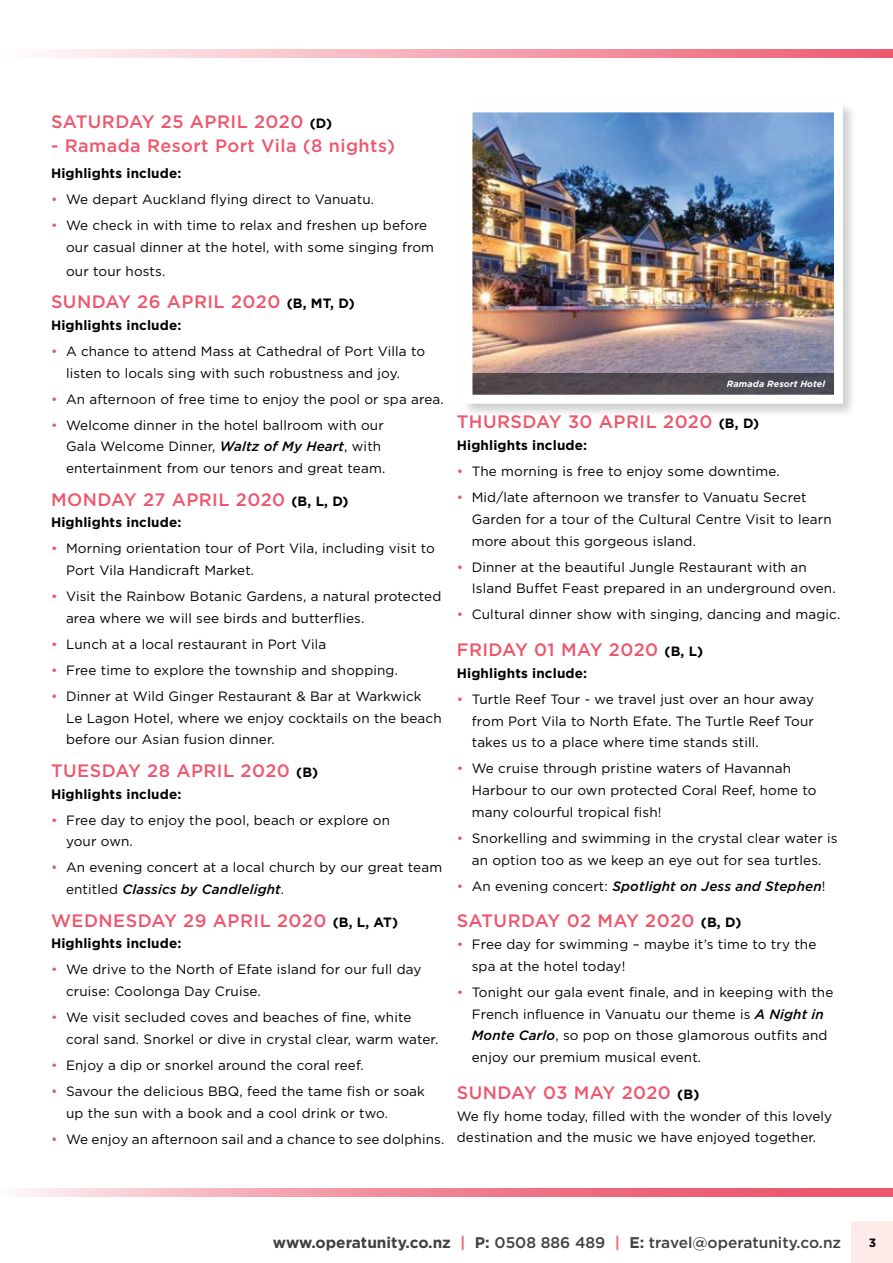
<style>
.page{position:relative;width:893px;height:1263px;background:#fff}
.page>*{position:absolute;margin:0;border:0;box-sizing:border-box;transform-origin:0 0}
.t1{font:500 18px "Gotham";letter-spacing:.025em;color:#ed576e}
.t2{font:500 15.45px "Gotham";color:#414042}
.t3{font:13.5px/21.8px "Gotham";letter-spacing:.01em;color:#000}
.t4{font:700 13.5px "Gotham";letter-spacing:.01em;color:#000}
.t5{font:italic 500 13.5px "Gotham";letter-spacing:.01em;color:#000}
.t6{font:700 12px "Gotham";color:#000}
.t7{font:italic 700 9px "Gotham";letter-spacing:.01em;color:#fff}
.s1{font-weight:700;font-size:13.5px;color:#000}
.s2{color:#ed576e}
.s3{font-weight:500;font-style:italic}
.s4{font-weight:400;font-style:normal;color:#ed576e}
.s5{font-weight:400;font-style:normal}
.s6{font-weight:700}
.s7{font-weight:700;color:#ee6a79}
</style>
<div class="page">
<div style="left:851px;top:1221px;width:42px;height:42px;background:#fdebe9"></div>
<svg style="left:50px;top:49px;width:843px;height:8px;background:#f5a6b2"></svg>
<svg style="left:21px;top:1188px;width:872px;height:8px;background:#f28b9b"></svg>
<div style="left:461px;top:101px;width:396px;height:317px;background:#000;opacity:.2"></div>
<img style="left:461px;top:101px;width:386px;height:307px">
<h1 class="t1" style="left:51px;top:110px;width:283px">SATURDAY 25 APRIL 2020 <span class="s1">(D)</span></h1>
<h1 class="t1" style="left:51px;top:134px;width:346px">- Ramada Resort Port Vila (8 nights)</h1>
<p class="t4" style="left:51px;top:164px;width:132px">Highlights include:</p>
<p class="t3" style="left:51px;top:188px;width:325px"><span class="s2">•</span> We depart Auckland flying direct to Vanuatu.</p>
<p class="t3" style="left:66px;top:214px;width:370px;text-indent:-15px"><span class="s2">•</span> We check in with time to relax and freshen up before our casual dinner at the hotel, with some singing from</p>
<p class="t3" style="left:66px;top:260px;width:101px">our tour hosts.</p>
<h1 class="t1" style="left:51px;top:290px;width:305px">SUNDAY 26 APRIL 2020 <span class="s1">(B, MT, D)</span></h1>
<p class="t4" style="left:51px;top:316px;width:132px">Highlights include:</p>
<p class="t3" style="left:66px;top:340px;width:361px;text-indent:-15px"><span class="s2">•</span> A chance to attend Mass at Cathedral of Port Villa to listen to locals sing with such robustness and joy.</p>
<p class="t3" style="left:51px;top:388px;width:394px"><span class="s2">•</span> An afternoon of free time to enjoy the pool or spa area.</p>
<p class="t3" style="left:66px;top:414px;width:321px;text-indent:-15px"><span class="s2">•</span> Welcome dinner in the hotel ballroom with our<br>Gala Welcome Dinner, <span class="s3">Waltz of My Heart</span>, with entertainment from our tenors and great team.</p>
<h1 class="t1" style="left:51px;top:487px;width:299px">MONDAY 27 APRIL 2020 <span class="s1">(B, L, D)</span></h1>
<p class="t4" style="left:51px;top:514px;width:132px">Highlights include:</p>
<p class="t3" style="left:66px;top:537px;width:370px;text-indent:-15px"><span class="s2">•</span> Morning orientation tour of Port Vila, including visit to<br>Port Vila Handicraft Market.</p>
<p class="t3" style="left:66px;top:585px;width:377px;text-indent:-15px"><span class="s2">•</span> Visit the Rainbow Botanic Gardens, a natural protected area where we will see birds and butterflies.</p>
<p class="t3" style="left:51px;top:633px;width:277px"><span class="s2">•</span> Lunch at a local restaurant in Port Vila</p>
<p class="t3" style="left:51px;top:659px;width:348px"><span class="s2">•</span> Free time to explore the township and shopping.</p>
<p class="t3" style="left:66px;top:685px;width:377px;text-indent:-15px"><span class="s2">•</span> Dinner at Wild Ginger Restaurant &amp; Bar at Warkwick<br>Le Lagon Hotel, where we enjoy cocktails on the beach before our Asian fusion dinner.</p>
<h1 class="t1" style="left:51px;top:759px;width:269px">TUESDAY 28 APRIL 2020 <span class="s1">(B)</span></h1>
<p class="t4" style="left:51px;top:785px;width:132px">Highlights include:</p>
<p class="t3" style="left:66px;top:809px;width:326px;text-indent:-15px"><span class="s2">•</span> Free day to enjoy the pool, beach or explore on your own.</p>
<p class="t3" style="left:66px;top:856px;width:378px;text-indent:-15px"><span class="s2">•</span> An evening concert at a local church by our great team entitled <span class="s3">Classics by Candlelight</span>.</p>
<h1 class="t1" style="left:51px;top:908px;width:349px">WEDNESDAY 29 APRIL 2020 <span class="s1">(B, L, AT)</span></h1>
<p class="t4" style="left:51px;top:935px;width:132px">Highlights include:</p>
<p class="t3" style="left:66px;top:958px;width:357px;text-indent:-15px"><span class="s2">•</span> We drive to the North of Efate island for our full day cruise: Coolonga Day Cruise.</p>
<p class="t3" style="left:66px;top:1006px;width:374px;text-indent:-15px"><span class="s2">•</span> We visit secluded coves and beaches of fine, white coral sand. Snorkel or dive in crystal clear, warm water.</p>
<p class="t3" style="left:51px;top:1054px;width:314px"><span class="s2">•</span> Enjoy a dip or snorkel around the coral reef.</p>
<p class="t3" style="left:66px;top:1080px;width:360px;text-indent:-15px"><span class="s2">•</span> Savour the delicious BBQ, feed the tame fish or soak up the sun with a book and a cool drink or two.</p>
<p class="t3" style="left:51px;top:1128px;width:395px"><span class="s2">•</span> We enjoy an afternoon sail and a chance to see dolphins.</p>
<p class="t7" style="left:727px;top:378px;width:100px">Ramada Resort Hotel</p>
<h1 class="t1" style="left:457px;top:410px;width:304px">THURSDAY 30 APRIL 2020 <span class="s1">(B, D)</span></h1>
<p class="t4" style="left:457px;top:436px;width:132px">Highlights include:</p>
<p class="t3" style="left:457px;top:460px;width:325px"><span class="s2">•</span> The morning is free to enjoy some downtime.</p>
<p class="t3" style="left:472px;top:486px;width:361px;text-indent:-15px"><span class="s2">•</span> Mid/late afternoon we transfer to Vanuatu Secret<br>Garden for a tour of the Cultural Centre Visit to learn more about this gorgeous island.</p>
<p class="t3" style="left:472px;top:556px;width:365px;text-indent:-15px"><span class="s2">•</span> Dinner at the beautiful Jungle Restaurant with an<br>Island Buffet Feast prepared in an underground oven.</p>
<p class="t3" style="left:457px;top:603px;width:385px"><span class="s2">•</span> Cultural dinner show with singing, dancing and magic.</p>
<h1 class="t1" style="left:457px;top:638px;width:248px">FRIDAY 01 MAY 2020 <span class="s1">(B, L)</span></h1>
<p class="t4" style="left:457px;top:664px;width:132px">Highlights include:</p>
<p class="t3" style="left:472px;top:688px;width:344px;text-align:justify;text-indent:-15px"><span class="s2">•</span> Turtle Reef Tour - we travel just over an hour away from Port Vila to North Efate. The Turtle Reef Tour takes us to a place where time stands still.</p>
<p class="t3" style="left:472px;top:757px;width:346px;text-indent:-15px"><span class="s2">•</span> We cruise through pristine waters of Havannah<br>Harbour to our own protected Coral Reef, home to many colourful tropical fish!</p>
<p class="t3" style="left:457px;top:827px;width:382px;text-align:center"><span class="s2">•</span> Snorkelling and swimming in the crystal clear water is an option too as we keep an eye out for sea turtles.</p>
<p class="t5" style="left:457px;top:877px;width:370px"><span class="s4">•</span> <span class="s5">An evening concert:</span> Spotlight on Jess and Stephen<span class="s5">!</span></p>
<h1 class="t1" style="left:457px;top:909px;width:286px">SATURDAY 02 MAY 2020 <span class="s1">(B, D)</span></h1>
<p class="t3" style="left:472px;top:933px;width:346px;text-indent:-15px"><span class="s2">•</span> Free day for swimming – maybe it’s time to try the spa at the hotel today!</p>
<p class="t3" style="left:472px;top:981px;width:363px;text-indent:-15px"><span class="s2">•</span> Tonight our gala event finale, and in keeping with the French influence in Vanuatu our theme is <span class="s3">A Night in Monte Carlo</span>, so pop on those glamorous outfits and enjoy our premium musical event.</p>
<h1 class="t1" style="left:457px;top:1081px;width:244px">SUNDAY 03 MAY 2020 <span class="s1">(B)</span></h1>
<p class="t3" style="left:457px;top:1105px;width:377px">We fly home today, filled with the wonder of this lovely destination and the music we have enjoyed together.</p>
<p class="t2" style="left:273px;top:1233px;width:570px"><span class="s6">www.operatunity.co.nz</span> <span class="s7">|</span> <span class="s6">P:</span> 0508 886 489 <span class="s7">|</span> <span class="s6">E:</span> travel@operatunity.co.nz</p>
<p class="t6" style="left:869px;top:1235px;width:9px">3</p>
</div>
